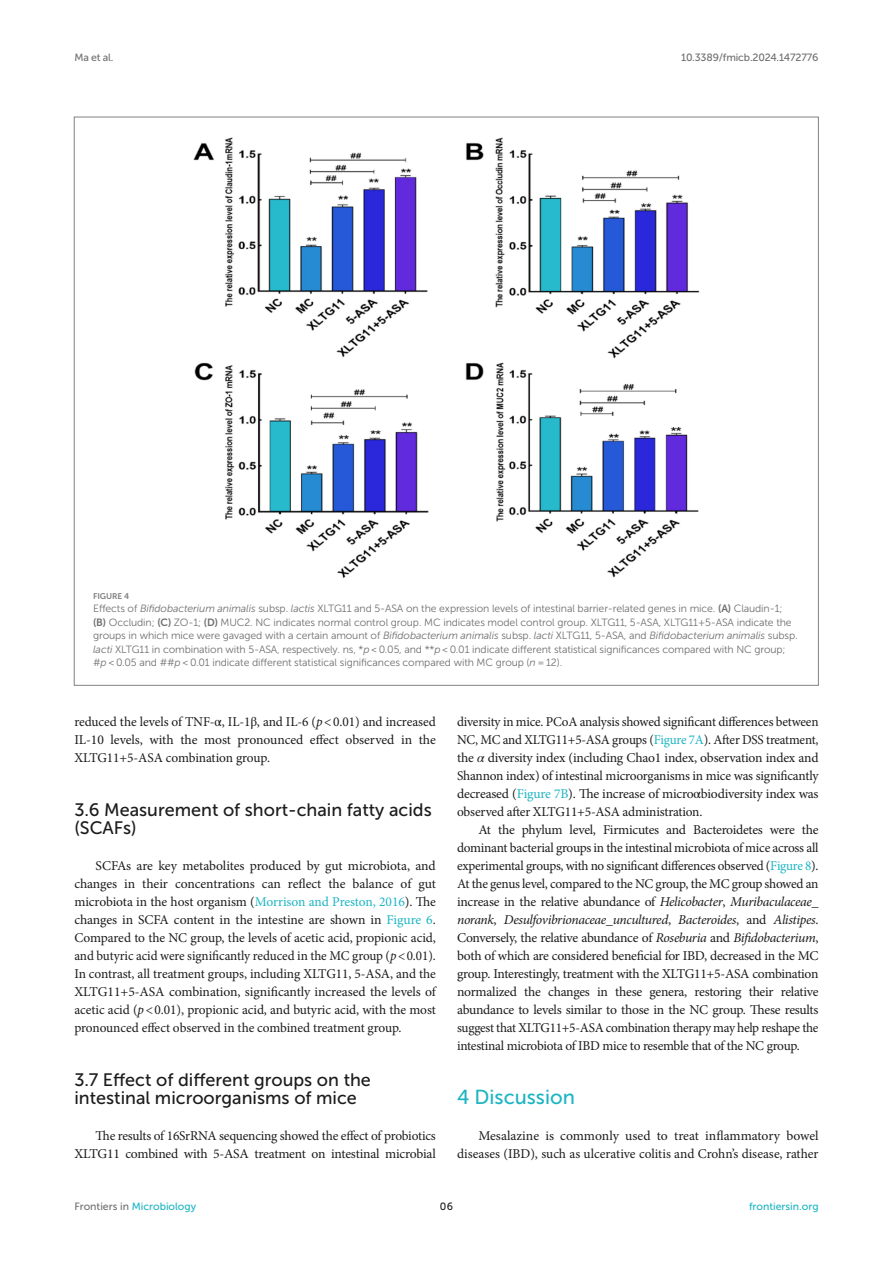
<style>
.page{position:relative;width:893px;height:1263px;background:#fff}
.page>*{position:absolute;margin:0;border:0;box-sizing:border-box;transform-origin:0 0}
.HEAD_1{font:20.25px "Museo Sans 500";color:#1db5c3}
.HEAD_2{font:18px/18px "Museo Sans 500";color:#1b1c1b}
.TEXT{font:13.5px/18px "Minion Pro";letter-spacing:-.015em;color:#1b1c1b;text-align:justify}
.FIG_LEG{font:10.5px/13.5px "Museo Sans 300";letter-spacing:-.01em;color:#706f70}
.t1{font:10.5px "Museo Sans 500";color:#1db5c3}
.t2{font:10.5px "Museo Sans 500";letter-spacing:-.015em;color:#706f70}
.t3{font:10.5px "Museo Sans 500";color:#1b1c1b}
.FIG_HD{font:8.25px "Museo Sans 700";letter-spacing:-.01em;color:#7e7f7f}
.s1{font-style:italic}
.s2{font-family:"Museo Sans 700"}
.s3{font-family:"STIX General"}
.s4{color:#1db5c3}
.s5{font-family:"STIX General";font-style:italic}
.s6{color:#706f70}
</style>
<div class="page">
<img style="left:193px;top:137px;width:507px;height:441px">
<p class="t2" style="left:74px;top:51px;width:40px">Ma et al.</p>
<p class="t2" style="left:681px;top:51px;width:139px">10.3389/fmicb.2024.1472776</p>
<p class="FIG_HD" style="left:93px;top:591px;width:37px">FIGURE 4</p>
<p class="FIG_LEG" style="left:93px;top:602px;width:706px">Effects of <span class="s1">Bifidobacterium animalis</span> subsp. <span class="s1">lactis</span> XLTG11 and 5-ASA on the expression levels of intestinal barrier-related genes in mice. <span class="s2">(A)</span> Claudin-1; <span class="s2">(B)</span> Occludin; <span class="s2">(C)</span> ZO-1; <span class="s2">(D)</span> MUC2. NC indicates normal control group. MC indicates model control group. XLTG11, 5-ASA, XLTG11+5-ASA indicate the groups in which mice were gavaged with a certain amount of <span class="s1">Bifidobacterium animalis</span> subsp. <span class="s1">lacti</span> XLTG11, 5-ASA, and <span class="s1">Bifidobacterium animalis</span> subsp. <span class="s1">lacti</span> XLTG11 in combination with 5-ASA, respectively. ns, *<span class="s1">p</span> &lt; 0.05, and **<span class="s1">p</span> &lt; 0.01 indicate different statistical significances compared with NC group; #<span class="s1">p</span> &lt; 0.05 and ##<span class="s1">p</span> &lt; 0.01 indicate different statistical significances compared with MC group (<span class="s1">n</span> = 12).</p>
<p class="TEXT" style="left:74px;top:713px;width:363px">reduced the levels of TNF-<span class="s3">α</span>, IL-1<span class="s3">β</span>, and IL-6 (<span class="s1">p</span>&lt;0.01) and increased IL-10 levels, with the most pronounced effect observed in the XLTG11+5-ASA combination group.</p>
<p class="HEAD_2" style="left:74px;top:801px;width:359px">3.6 Measurement of short-chain fatty acids (SCAFs)</p>
<p class="TEXT" style="left:74px;top:857px;width:363px;text-indent:21px">SCFAs are key metabolites produced by gut microbiota, and changes in their concentrations can reflect the balance of gut microbiota in the host organism (<span class="s4">Morrison and Preston, 2016</span>). The changes in SCFA content in the intestine are shown in <span class="s4">Figure 6</span>.<br>Compared to the NC group, the levels of acetic acid, propionic acid, and butyric acid were significantly reduced in the MC group (<span class="s1">p</span>&lt;0.01).<br>In contrast, all treatment groups, including XLTG11, 5-ASA, and the XLTG11+5-ASA combination, significantly increased the levels of acetic acid (<span class="s1">p</span>&lt;0.01), propionic acid, and butyric acid, with the most pronounced effect observed in the combined treatment group.</p>
<p class="HEAD_2" style="left:74px;top:1071px;width:298px">3.7 Effect of different groups on the intestinal microorganisms of mice</p>
<p class="TEXT" style="left:74px;top:1127px;width:363px;text-align:right">The results of 16SrRNA sequencing showed the effect of probiotics<br>XLTG11 combined with 5-ASA treatment on intestinal microbial</p>
<p class="TEXT" style="left:457px;top:713px;width:363px">diversity in mice. PCoA analysis showed significant differences between NC, MC and XLTG11+5-ASA groups (<span class="s4">Figure 7A</span>). After DSS treatment, the <span class="s5">α</span> diversity index (including Chao1 index, observation index and Shannon index) of intestinal microorganisms in mice was significantly decreased (<span class="s4">Figure 7B</span>). The increase of micro<span class="s3">α</span>biodiversity index was observed after XLTG11+5-ASA administration.</p>
<p class="TEXT" style="left:457px;top:821px;width:363px;text-indent:21px">At the phylum level, Firmicutes and Bacteroidetes were the dominant bacterial groups in the intestinal microbiota of mice across all experimental groups, with no significant differences observed (<span class="s4">Figure 8</span>).<br>At the genus level, compared to the NC group, the MC group showed an increase in the relative abundance of <span class="s1">Helicobacter</span>, <span class="s1">Muribaculaceae_ norank</span>, <span class="s1">Desulfovibrionaceae_uncultured</span>, <span class="s1">Bacteroides</span>, and <span class="s1">Alistipes</span>.<br>Conversely, the relative abundance of <span class="s1">Roseburia</span> and <span class="s1">Bifidobacterium</span>, both of which are considered beneficial for IBD, decreased in the MC group. Interestingly, treatment with the XLTG11+5-ASA combination normalized the changes in these genera, restoring their relative abundance to levels similar to those in the NC group. These results suggest that XLTG11+5-ASA combination therapy may help reshape the intestinal microbiota of IBD mice to resemble that of the NC group.</p>
<p class="HEAD_1" style="left:457px;top:1086px;width:119px">4 Discussion</p>
<p class="TEXT" style="left:457px;top:1127px;width:363px;text-align:right">Mesalazine is commonly used to treat inflammatory bowel diseases (IBD), such as ulcerative colitis and Crohn’s disease, rather</p>
<p class="t1" style="left:74px;top:1200px;width:123px"><span class="s6">Frontiers in</span> Microbiology</p>
<p class="t3" style="left:440px;top:1200px;width:15px">06</p>
<p class="t1" style="left:749px;top:1200px;width:71px">frontiersin.org</p>
</div>
